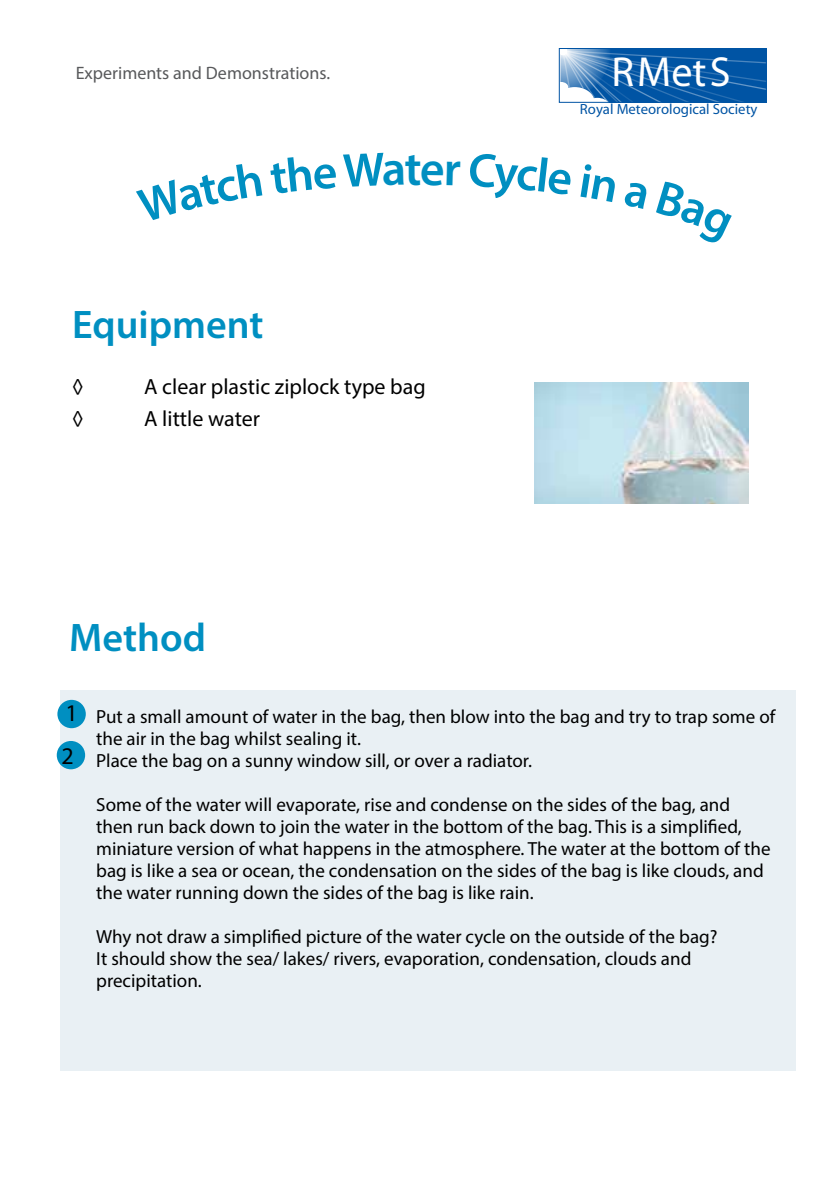
<style>
.page{position:relative;width:840px;height:1191px;background:#fff}
.page>*{position:absolute;margin:0;border:0;box-sizing:border-box;transform-origin:0 0}
.t1{font:600 48px "Myriad Pro";color:#008fc1}
.t2{font:42.2px "Myriad";letter-spacing:.04em;color:#fff}
.t3{font:600 40px "Myriad Pro";color:#008fc1}
.t4{font:24px/42.8px "Myriad Pro";color:#000}
.t5{font:22px "Myriad Pro";color:#000}
.t6{font:19px/22px "Myriad Pro";color:#000}
.t7{font:18px "Myriad Pro";color:#58595b}
.t8{font:14.8px "Myriad";color:#0054a4}
</style>
<div class="page">
<div style="left:60px;top:690px;width:735px;height:380px;background:#e9f0f4"></div>
<svg style="left:560px;top:50px;width:204px;height:51px;background:#286eb2"></svg>
<div style="left:558px;top:48px;width:208px;height:55px;border:1px solid #0054a4"></div>
<div style="left:57px;top:700px;width:29px;height:28px;background:#008fc1;border-radius:50%"></div>
<div style="left:57px;top:741px;width:28px;height:28px;background:#008fc1;border-radius:50%"></div>
<img style="left:534px;top:382px;width:214px;height:121px">
<p class="t7" style="left:76px;top:62px;width:256px">Experiments and Demonstrations.</p>
<h3 class="t3" style="left:72px;top:299px;width:193px">Equipment</h3>
<h1 class="t1" style="left:404px;top:138px;width:19px">t</h1>
<p class="t5" style="left:72px;top:373px;width:13px">◊</p>
<p class="t5" style="left:144px;top:373px;width:283px">A clear plastic ziplock type bag</p>
<p class="t5" style="left:72px;top:405px;width:13px">◊</p>
<p class="t5" style="left:144px;top:405px;width:117px">A little water</p>
<h3 class="t3" style="left:69px;top:612px;width:138px">Method</h3>
<h2 class="t2" style="left:611px;top:51px;width:120px">RMetS</h2>
<p class="t8" style="left:579px;top:102px;width:179px">Royal Meteorological Society</p>
<p class="t4" style="left:62px;top:691px;width:18px">1<br>2</p>
<p class="t6" style="left:96px;top:705px;width:680px">Put a small amount of water in the bag, then blow into the bag and try to trap some of the air in the bag whilst sealing it.<br>Place the bag on a sunny window sill, or over a radiator.</p>
<p class="t6" style="left:96px;top:793px;width:675px">Some of the water will evaporate, rise and condense on the sides of the bag, and then run back down to join the water in the bottom of the bag. This is a simplified, miniature version of what happens in the atmosphere. The water at the bottom of the bag is like a sea or ocean, the condensation on the sides of the bag is like clouds, and the water running down the sides of the bag is like rain.</p>
<p class="t6" style="left:96px;top:925px;width:622px">Why not draw a simplified picture of the water cycle on the outside of the bag?<br>It should show the sea/ lakes/ rivers, evaporation, condensation, clouds and precipitation.</p>
</div>
